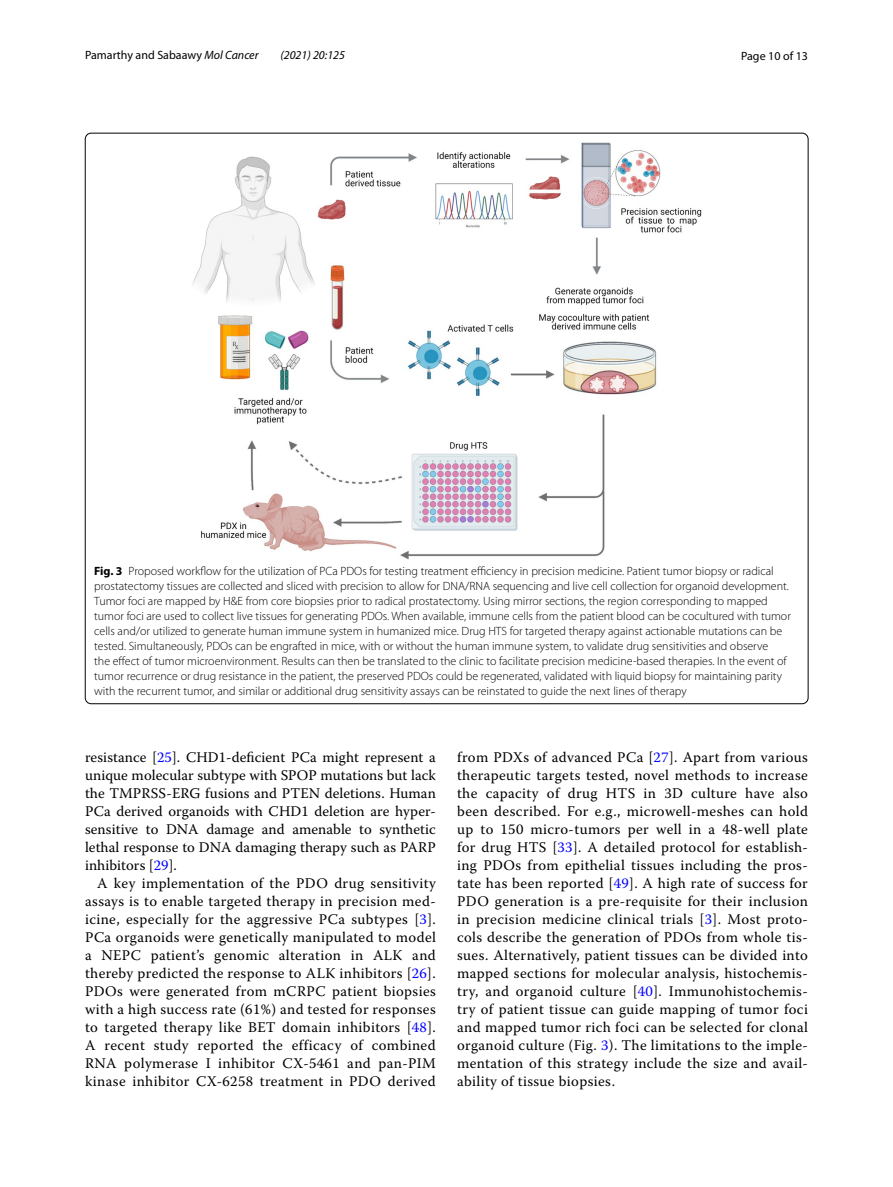
<style>
.page{position:relative;width:893px;height:1187px;background:#fff}
.page>*{position:absolute;margin:0;border:0;box-sizing:border-box;transform-origin:0 0}
.t1{font:14.7px/18px "Warnock Pro";letter-spacing:.025em;color:#000;text-align:justify}
.t2{font:300 12px/15px "Myriad Pro";color:#000}
.t3{font:12px "Myriad Pro";color:#000}
.t4{font:italic 12px "Myriad Pro";color:#000}
.s1{font-style:italic}
.s2{font-weight:700}
.s3{color:#00f}
</style>
<div class="page">
<img style="left:192px;top:142px;width:510px;height:417px">
<p class="t3" style="left:85px;top:48px;width:175px">Pamarthy and Sabaawy <span class="s1">Mol Cancer</span></p>
<p class="t4" style="left:280px;top:48px;width:66px">(2021) 20:125</p>
<p class="t3" style="left:741px;top:48px;width:68px">Page 10 of 13</p>
<p class="t2" style="left:94px;top:563px;width:698px"><span class="s2">Fig. 3</span> Proposed workflow for the utilization of PCa PDOs for testing treatment efficiency in precision medicine. Patient tumor biopsy or radical prostatectomy tissues are collected and sliced with precision to allow for DNA/RNA sequencing and live cell collection for organoid development.<br>Tumor foci are mapped by H&amp;E from core biopsies prior to radical prostatectomy. Using mirror sections, the region corresponding to mapped tumor foci are used to collect live tissues for generating PDOs. When available, immune cells from the patient blood can be cocultured with tumor cells and/or utilized to generate human immune system in humanized mice. Drug HTS for targeted therapy against actionable mutations can be tested. Simultaneously, PDOs can be engrafted in mice, with or without the human immune system, to validate drug sensitivities and observe<br>the effect of tumor microenvironment. Results can then be translated to the clinic to facilitate precision medicine-based therapies. In the event of tumor recurrence or drug resistance in the patient, the preserved PDOs could be regenerated, validated with liquid biopsy for maintaining parity with the recurrent tumor, and similar or additional drug sensitivity assays can be reinstated to guide the next lines of therapy</p>
<p class="t1" style="left:85px;top:747px;width:352px">resistance [<span class="s3">25</span>]. CHD1-deficient PCa might represent a unique molecular subtype with SPOP mutations but lack the TMPRSS-ERG fusions and PTEN deletions. Human PCa derived organoids with CHD1 deletion are hyper&shy;sensitive to DNA damage and amenable to synthetic lethal response to DNA damaging therapy such as PARP inhibitors [<span class="s3">29</span>].</p>
<p class="t1" style="left:85px;top:873px;width:352px;text-indent:12px">A key implementation of the PDO drug sensitivity assays is to enable targeted therapy in precision med&shy;icine, especially for the aggressive PCa subtypes [<span class="s3">3</span>].<br>PCa organoids were genetically manipulated to model a NEPC patient’s genomic alteration in ALK and thereby predicted the response to ALK inhibitors [<span class="s3">26</span>].<br>PDOs were generated from mCRPC patient biopsies with a high success rate (61%) and tested for responses to targeted therapy like BET domain inhibitors [<span class="s3">48</span>].<br>A recent study reported the efficacy of combined RNA polymerase I inhibitor CX-5461 and pan-PIM kinase inhibitor CX-6258 treatment in PDO derived</p>
<p class="t1" style="left:457px;top:747px;width:352px">from PDXs of advanced PCa [<span class="s3">27</span>]. Apart from various therapeutic targets tested, novel methods to increase the capacity of drug HTS in 3D culture have also been described. For e.g., microwell-meshes can hold up to 150 micro-tumors per well in a 48-well plate for drug HTS [<span class="s3">33</span>]. A detailed protocol for establish&shy;ing PDOs from epithelial tissues including the pros&shy;tate has been reported [<span class="s3">49</span>]. A high rate of success for PDO generation is a pre-requisite for their inclusion in precision medicine clinical trials [<span class="s3">3</span>]. Most proto&shy;cols describe the generation of PDOs from whole tis&shy;sues. Alternatively, patient tissues can be divided into mapped sections for molecular analysis, histochemis&shy;try, and organoid culture [<span class="s3">40</span>]. Immunohistochemis&shy;try of patient tissue can guide mapping of tumor foci and mapped tumor rich foci can be selected for clonal organoid culture (Fig. <span class="s3">3</span>). The limitations to the imple&shy;mentation of this strategy include the size and avail&shy;ability of tissue biopsies.</p>
</div>
